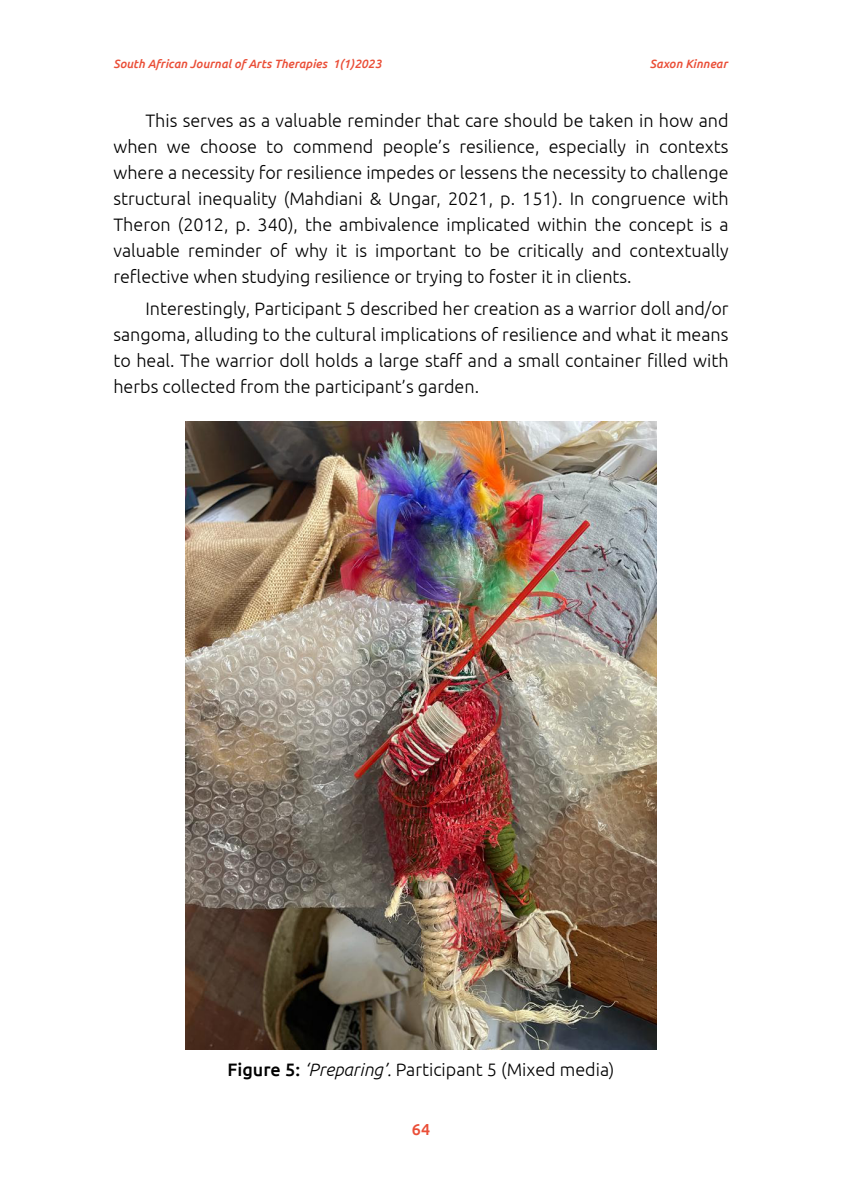
<style>
.page{position:relative;width:842px;height:1191px;background:#fff}
.page>*{position:absolute;margin:0;border:0;box-sizing:border-box;transform-origin:0 0}
.Body_text{font:300 18px/26px "Ubuntu";color:#000;text-align:justify}
.Figure_Caption{font:300 18px "Ubuntu";color:#000}
.t1{font:500 16px "Ubuntu";color:#ea4e37}
.t2{font:italic 500 12px "Ubuntu";color:#ea4e37}
.s1{font-weight:500}
.s2{font-style:italic}
</style>
<div class="page">
<img style="left:186px;top:421px;width:470px;height:628px">
<p class="t2" style="left:113px;top:56px;width:270px">South African Journal of Arts Therapies 1(1)2023</p>
<p class="t2" style="left:650px;top:56px;width:79px">Saxon Kinnear</p>
<p class="Body_text" style="left:113px;top:107px;width:617px;text-indent:32px">This serves as a valuable reminder that care should be taken in how and when we choose to commend people’s resilience, especially in contexts where a necessity for resilience impedes or lessens the necessity to challenge structural inequality (Mahdiani &amp; Ungar, 2021, p. 151). In congruence with Theron (2012, p. 340), the ambivalence implicated within the concept is a valuable reminder of why it is important to be critically and contextually reflective when studying resilience or trying to foster it in clients.</p>
<p class="Body_text" style="left:113px;top:295px;width:617px;text-indent:32px">Interestingly, Participant 5 described her creation as a warrior doll and/or sangoma, alluding to the cultural implications of resilience and what it means to heal. The warrior doll holds a large staff and a small container filled with herbs collected from the participant’s garden.</p>
<p class="Figure_Caption" style="left:227px;top:1058px;width:388px"><span class="s1">Figure 5:</span> <span class="s2">‘Preparing’.</span> Participant 5 (Mixed media)</p>
<p class="t1" style="left:412px;top:1119px;width:20px">64</p>
</div>
